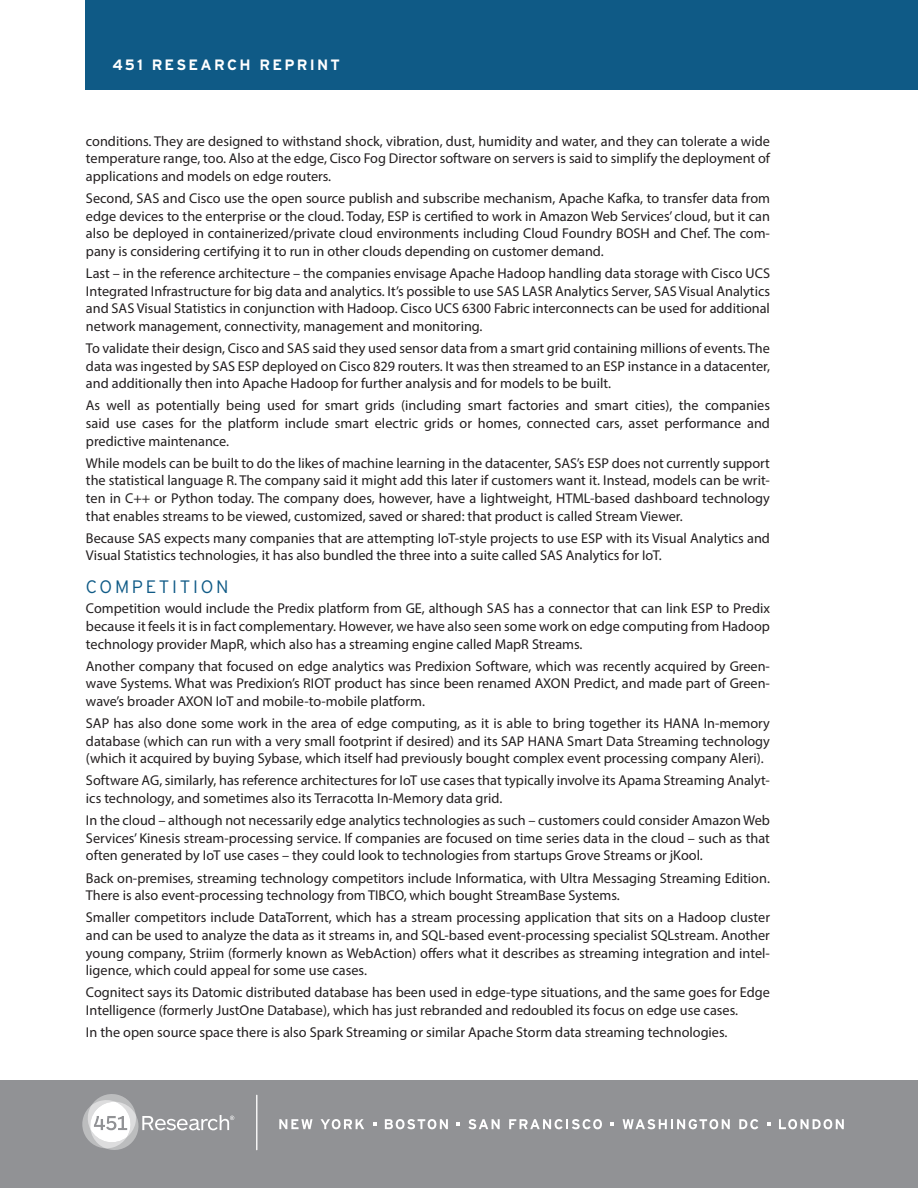
<style>
.page{position:relative;width:918px;height:1188px;background:#fff}
.page>*{position:absolute;margin:0;border:0;box-sizing:border-box;transform-origin:0 0}
.Hed_30_Shorter{font:300 18px "Interstate";letter-spacing:.15em;color:#0f5a86}
.Header{font:700 15px "Interstate";letter-spacing:.15em;color:#fff}
.Myriad_Body{font:14.25px/17.7px "Myriad Pro";color:#231f20;text-align:justify}
</style>
<div class="page">
<div style="left:0;top:1080px;width:918px;height:108px;background:#919295"></div>
<hr style="left:256px;top:1095px;width:1px;height:55px;background:#fff">
<svg style="left:82px;top:1094px;width:152px;height:56px"></svg>
<svg style="left:279px;top:1119px;width:34px;height:10px"></svg>
<svg style="left:321px;top:1119px;width:43px;height:10px"></svg>
<svg style="left:385px;top:1119px;width:63px;height:10px"></svg>
<svg style="left:468px;top:1119px;width:32px;height:10px"></svg>
<svg style="left:509px;top:1119px;width:93px;height:10px"></svg>
<svg style="left:623px;top:1119px;width:107px;height:10px"></svg>
<svg style="left:739px;top:1119px;width:19px;height:10px"></svg>
<svg style="left:779px;top:1119px;width:65px;height:10px"></svg>
<svg style="left:373px;top:1122px;width:3px;height:4px"></svg>
<svg style="left:456px;top:1122px;width:4px;height:4px"></svg>
<svg style="left:611px;top:1122px;width:3px;height:4px"></svg>
<svg style="left:767px;top:1122px;width:3px;height:4px"></svg>
<div style="left:86px;top:0;width:832px;height:90px;background:#0f5a86"></div>
<p class="Header" style="left:112px;top:55px;width:229px">451 RESEARCH REPRINT</p>
<p class="Myriad_Body" style="left:86px;top:132px;width:686px">conditions. They are designed to withstand shock, vibration, dust, humidity and water, and they can tolerate a wide temperature range, too. Also at the edge, Cisco Fog Director software on servers is said to simplify the deployment of applications and models on edge routers.</p>
<p class="Myriad_Body" style="left:86px;top:189px;width:686px">Second, SAS and Cisco use the open source publish and subscribe mechanism, Apache Kafka, to transfer data from edge devices to the enterprise or the cloud. Today, ESP is certified to work in Amazon Web Services’ cloud, but it can also be deployed in containerized/private cloud environments including Cloud Foundry BOSH and Chef. The com&shy;pany is considering certifying it to run in other clouds depending on customer demand.</p>
<p class="Myriad_Body" style="left:86px;top:264px;width:686px">Last – in the reference architecture – the companies envisage Apache Hadoop handling data storage with Cisco UCS Integrated Infrastructure for big data and analytics. It’s possible to use SAS LASR Analytics Server, SAS Visual Analytics and SAS Visual Statistics in conjunction with Hadoop. Cisco UCS 6300 Fabric interconnects can be used for additional network management, connectivity, management and monitoring.</p>
<p class="Myriad_Body" style="left:86px;top:339px;width:686px">To validate their design, Cisco and SAS said they used sensor data from a smart grid containing millions of events. The data was ingested by SAS ESP deployed on Cisco 829 routers. It was then streamed to an ESP instance in a datacenter, and additionally then into Apache Hadoop for further analysis and for models to be built.</p>
<p class="Myriad_Body" style="left:86px;top:397px;width:686px">As well as potentially being used for smart grids (including smart factories and smart cities), the companies said use cases for the platform include smart electric grids or homes, connected cars, asset performance and predictive maintenance.</p>
<p class="Myriad_Body" style="left:86px;top:454px;width:686px">While models can be built to do the likes of machine learning in the datacenter, SAS’s ESP does not currently support the statistical language R. The company said it might add this later if customers want it. Instead, models can be writ&shy;ten in C++ or Python today. The company does, however, have a lightweight, HTML-based dashboard technology that enables streams to be viewed, customized, saved or shared: that product is called Stream Viewer.</p>
<p class="Myriad_Body" style="left:86px;top:529px;width:686px">Because SAS expects many companies that are attempting IoT-style projects to use ESP with its Visual Analytics and<br>Visual Statistics technologies, it has also bundled the three into a suite called SAS Analytics for IoT.</p>
<p class="Hed_30_Shorter" style="left:86px;top:575px;width:144px">COMPETITION</p>
<p class="Myriad_Body" style="left:86px;top:599px;width:686px">Competition would include the Predix platform from GE, although SAS has a connector that can link ESP to Predix because it feels it is in fact complementary. However, we have also seen some work on edge computing from Hadoop technology provider MapR, which also has a streaming engine called MapR Streams.</p>
<p class="Myriad_Body" style="left:86px;top:657px;width:686px">Another company that focused on edge analytics was Predixion Software, which was recently acquired by Green&shy;wave Systems. What was Predixion’s RIOT product has since been renamed AXON Predict, and made part of Green&shy;wave’s broader AXON IoT and mobile-to-mobile platform.</p>
<p class="Myriad_Body" style="left:86px;top:714px;width:686px">SAP has also done some work in the area of edge computing, as it is able to bring together its HANA In-memory database (which can run with a very small footprint if desired) and its SAP HANA Smart Data Streaming technology (which it acquired by buying Sybase, which itself had previously bought complex event processing company Aleri).</p>
<p class="Myriad_Body" style="left:86px;top:772px;width:686px">Software AG, similarly, has reference architectures for IoT use cases that typically involve its Apama Streaming Analyt&shy;ics technology, and sometimes also its Terracotta In-Memory data grid.</p>
<p class="Myriad_Body" style="left:86px;top:811px;width:686px">In the cloud – although not necessarily edge analytics technologies as such – customers could consider Amazon Web Services’ Kinesis stream-processing service. If companies are focused on time series data in the cloud – such as that often generated by IoT use cases – they could look to technologies from startups Grove Streams or jKool.</p>
<p class="Myriad_Body" style="left:86px;top:869px;width:686px">Back on-premises, streaming technology competitors include Informatica, with Ultra Messaging Streaming Edition.<br>There is also event-processing technology from TIBCO, which bought StreamBase Systems.</p>
<p class="Myriad_Body" style="left:86px;top:908px;width:686px">Smaller competitors include DataTorrent, which has a stream processing application that sits on a Hadoop cluster and can be used to analyze the data as it streams in, and SQL-based event-processing specialist SQLstream. Another young company, Striim (formerly known as WebAction) offers what it describes as streaming integration and intel&shy;ligence, which could appeal for some use cases.</p>
<p class="Myriad_Body" style="left:86px;top:983px;width:686px">Cognitect says its Datomic distributed database has been used in edge-type situations, and the same goes for Edge<br>Intelligence (formerly JustOne Database), which has just rebranded and redoubled its focus on edge use cases.</p>
<p class="Myriad_Body" style="left:86px;top:1023px;width:643px">In the open source space there is also Spark Streaming or similar Apache Storm data streaming technologies.</p>
</div>
